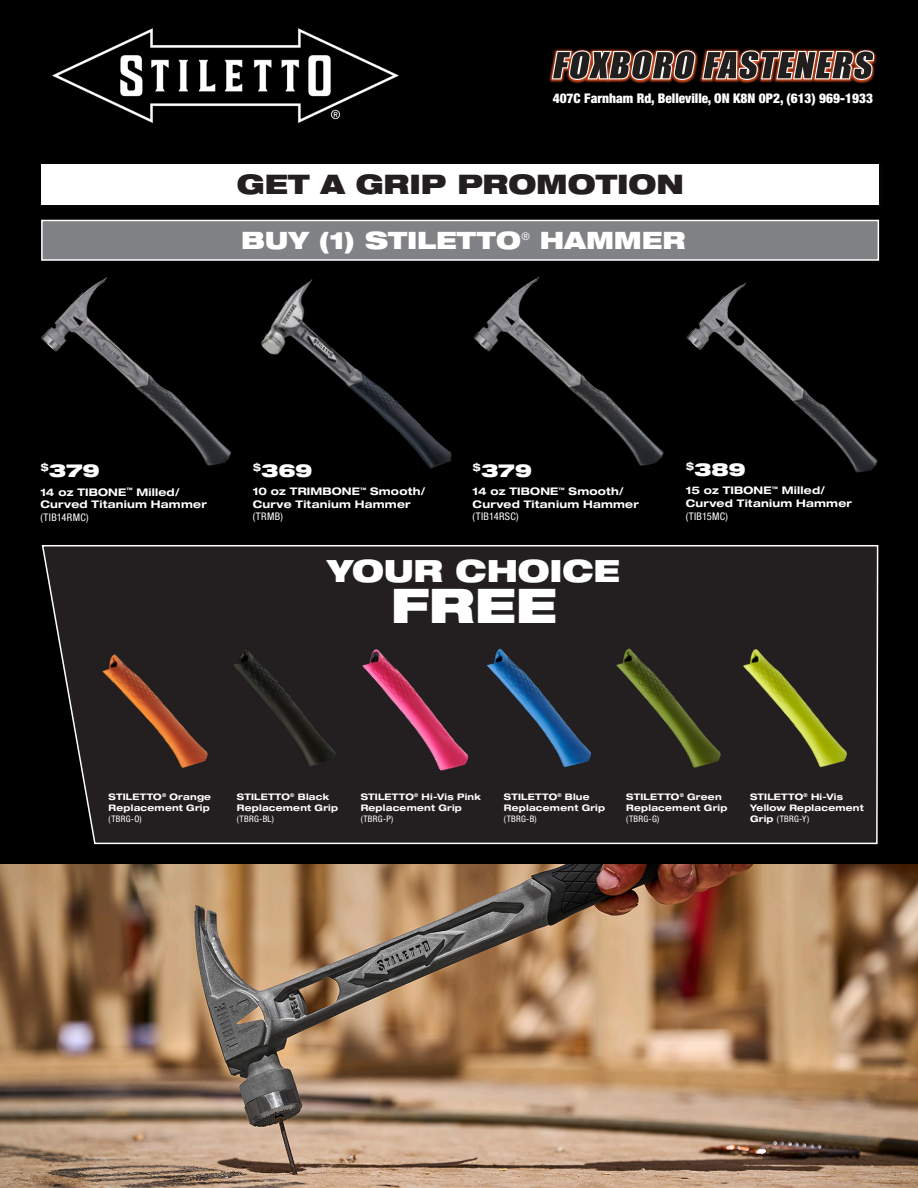
<style>
.page{position:relative;width:918px;height:1188px;background:#000}
.page>*{position:absolute;margin:0;border:0;box-sizing:border-box;transform-origin:0 0}
.t1{font:900 expanded 47.85px "Helvetica Neue LT Std";color:#fff}
.t2{font:900 expanded 30.75px "Helvetica Neue LT Std";letter-spacing:-.005em;color:#fff}
.t3{font:900 expanded 27px "Helvetica Neue LT Std";letter-spacing:-.005em;color:#231f20}
.t4{font:900 expanded 24px "Helvetica Neue LT Std";letter-spacing:.005em;color:#fff}
.t5{font:900 expanded 18px "Helvetica Neue LT Std";letter-spacing:-.015em;color:#fff}
.Bullets{font:900 condensed 13.35px "Helvetica Neue LT Std";color:#fff}
.t6{font:700 expanded 10.5px/12.6px "Helvetica Neue LT Std";letter-spacing:.02em;color:#fff}
.t7{font:10.5px "Helvetica Neue LT Std";color:#fff}
.t8{font:700 expanded 9px/10.8px "Helvetica Neue LT Std";letter-spacing:.025em;color:#fff}
.s1{font-weight:400;font-stretch:condensed}
</style>
<div class="page">
<img style="left:549px;top:49px;width:8px;height:34px">
<img style="left:641px;top:48px;width:61px;height:35px">
<img style="left:758px;top:48px;width:21px;height:35px">
<img style="left:779px;top:48px;width:98px;height:35px">
<svg style="left:551px;top:50px;width:145px;height:33px;background:#614a42"></svg>
<svg style="left:702px;top:50px;width:173px;height:30px;background:#6a5149"></svg>
<img style="left:52px;top:28px;width:347px;height:95px">
<div style="left:42px;top:220px;width:836px;height:40px;background:#808285"></div>
<div style="left:41px;top:220px;width:838px;height:41px;border:2px solid #fff"></div>
<svg style="left:41px;top:545px;width:838px;height:300px;background:#262223"></svg>
<img style="left:196px;top:614px;width:180px;height:189px">
<img style="left:341px;top:631px;width:111px;height:159px">
<img style="left:452px;top:614px;width:127px;height:189px">
<img style="left:579px;top:614px;width:128px;height:191px">
<img style="left:707px;top:614px;width:172px;height:202px">
<img style="left:67px;top:620px;width:179px;height:183px">
<img style="left:41px;top:277px;width:190px;height:189px">
<img style="left:261px;top:279px;width:191px;height:190px">
<img style="left:695px;top:282px;width:183px;height:191px">
<img style="left:473px;top:277px;width:222px;height:189px">
<img style="left:0;top:864px;width:918px;height:324px">
<div style="left:42px;top:164px;width:837px;height:41px;background:#fff"></div>
<p class="Bullets" style="left:553px;top:90px;width:322px">407C Farnham Rd, Belleville, ON K8N 0P2, (613) 969-1933</p>
<p class="t3" style="left:237px;top:167px;width:449px">GET A GRIP PROMOTION</p>
<p class="t4" style="left:241px;top:225px;width:281px">BUY (1) STILETTO</p>
<p class="t7" style="left:522px;top:230px;width:10px">®</p>
<p class="t4" style="left:540px;top:225px;width:147px">HAMMER</p>
<p class="t5" style="left:40px;top:459px;width:61px"><sup>$</sup>379</p>
<p class="t5" style="left:253px;top:458px;width:61px"><sup>$</sup>369</p>
<p class="t5" style="left:473px;top:458px;width:61px"><sup>$</sup>379</p>
<p class="t5" style="left:686px;top:458px;width:62px"><sup>$</sup>389</p>
<p class="t6" style="left:253px;top:485px;width:174px">10 oz TRIMBONE<sup>™</sup> Smooth/<br>Curve Titanium Hammer <span class="s1">(TRMB)</span></p>
<p class="t6" style="left:686px;top:484px;width:168px">15 oz TIBONE<sup>™</sup> Milled/<br>Curved Titanium Hammer <span class="s1">(TIB15MC)</span></p>
<p class="t6" style="left:40px;top:485px;width:168px">14 oz TIBONE<sup>™</sup> Milled/<br>Curved Titanium Hammer <span class="s1">(TIB14RMC)</span></p>
<p class="t6" style="left:473px;top:485px;width:168px">14 oz TIBONE<sup>™</sup> Smooth/<br>Curved Titanium Hammer <span class="s1">(TIB14RSC)</span></p>
<p class="t2" style="left:328px;top:551px;width:294px">YOUR CHOICE</p>
<p class="t1" style="left:391px;top:575px;width:167px">FREE</p>
<p class="t8" style="left:109px;top:792px;width:104px">STILETTO<sup>®</sup> Orange<br>Replacement Grip <span class="s1">(TBRG-O)</span></p>
<p class="t8" style="left:237px;top:792px;width:103px">STILETTO<sup>®</sup> Black<br>Replacement Grip <span class="s1">(TBRG-BL)</span></p>
<p class="t8" style="left:361px;top:792px;width:122px">STILETTO<sup>®</sup> Hi-Vis Pink<br>Replacement Grip <span class="s1">(TBRG-P)</span></p>
<p class="t8" style="left:504px;top:792px;width:103px">STILETTO<sup>®</sup> Blue<br>Replacement Grip <span class="s1">(TBRG-B)</span></p>
<p class="t8" style="left:626px;top:792px;width:103px">STILETTO<sup>®</sup> Green<br>Replacement Grip <span class="s1">(TBRG-G)</span></p>
<p class="t8" style="left:750px;top:792px;width:115px">STILETTO<sup>®</sup> Hi-Vis<br>Yellow Replacement<br>Grip <span class="s1">(TBRG-Y)</span></p>
</div>
